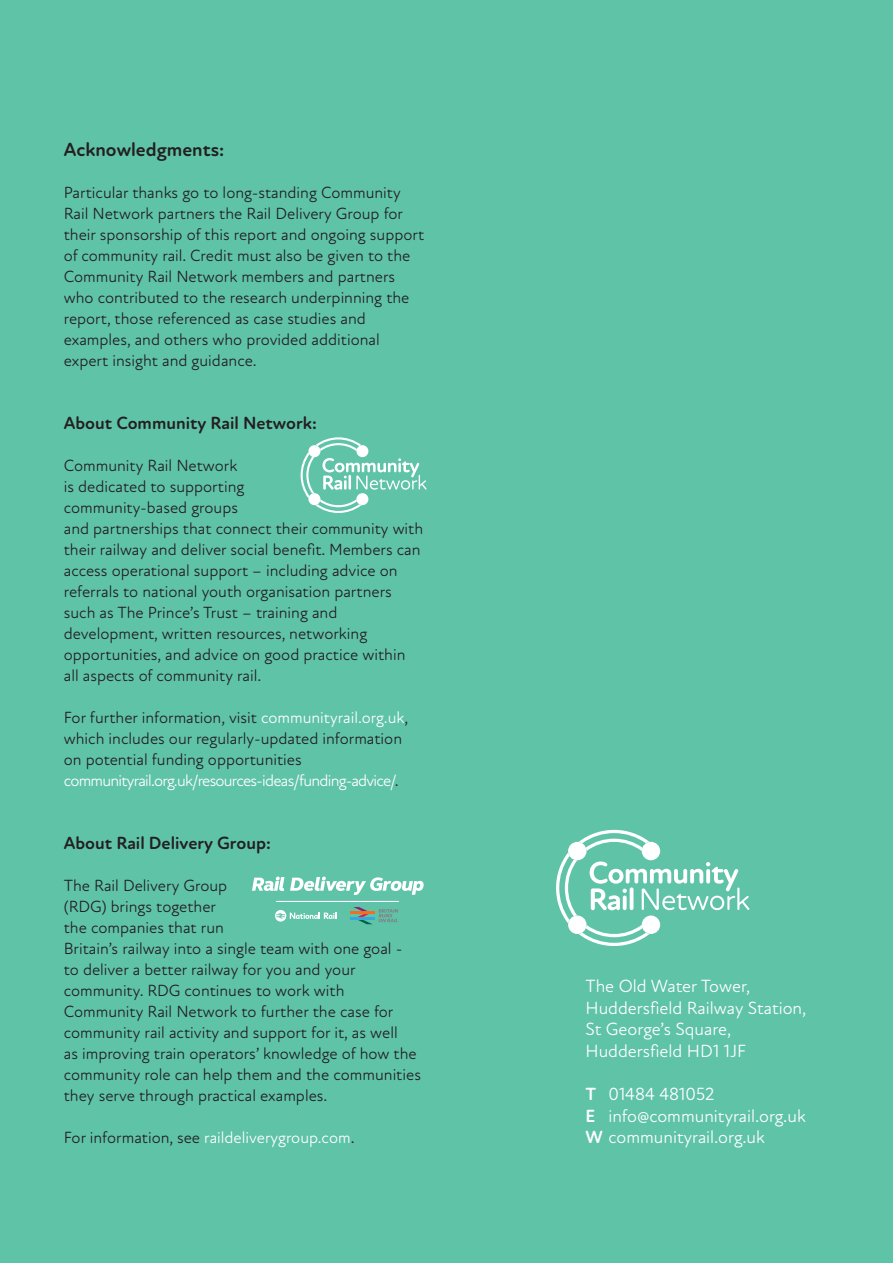
<style>
.page{position:relative;width:893px;height:1263px;background:#5fc3a8}
.page>*{position:absolute;margin:0;border:0;box-sizing:border-box;transform-origin:0 0}
.t1{font:700 19.5px "Atten Round New";color:#231f20}
.t2{font:18px/21.6px "Atten Round New";color:#fff}
.t3{font:700 18px "Atten Round New";color:#231f20}
.t4{font:16.5px/21px "Atten Round New";color:#231f20}
.t5{font:16.5px "Atten Round New";color:#fff}
.s1{color:#fff}
.s2{color:#231f20}
.s3{font-weight:700}
</style>
<div class="page">
<svg style="left:556px;top:830px;width:193px;height:116px"></svg>
<div style="left:642px;top:842px;width:18px;height:18px;background:#fff;border-radius:50%"></div>
<div style="left:568px;top:842px;width:18px;height:18px;background:#fff;border-radius:50%"></div>
<div style="left:568px;top:915px;width:18px;height:19px;background:#fff;border-radius:50%"></div>
<div style="left:642px;top:915px;width:18px;height:19px;background:#fff;border-radius:50%"></div>
<svg style="left:301px;top:437px;width:125px;height:76px"></svg>
<div style="left:356px;top:445px;width:12px;height:12px;background:#fff;border-radius:50%"></div>
<div style="left:308px;top:445px;width:12px;height:12px;background:#fff;border-radius:50%"></div>
<div style="left:308px;top:493px;width:12px;height:12px;background:#fff;border-radius:50%"></div>
<div style="left:356px;top:493px;width:12px;height:12px;background:#fff;border-radius:50%"></div>
<svg style="left:252px;top:876px;width:32px;height:15px"></svg>
<svg style="left:290px;top:876px;width:134px;height:19px"></svg>
<svg style="left:275px;top:910px;width:61px;height:11px"></svg>
<hr style="left:276px;top:901px;width:123px;height:1px;background:#fff">
<hr style="left:351px;top:912px;width:24px;height:2px;background:#f36e21">
<hr style="left:351px;top:917px;width:24px;height:3px;background:#39a6dd">
<svg style="left:353px;top:907px;width:45px;height:17px"></svg>
<p class="t1" style="left:64px;top:142px;width:162px">Acknowledgments:</p>
<p class="t4" style="left:64px;top:183px;width:362px">Particular thanks go to long-standing Community Rail Network partners the Rail Delivery Group for their sponsorship of this report and ongoing support of community rail. Credit must also be given to the Community Rail Network members and partners who contributed to the research underpinning the report, those referenced as case studies and examples, and others who provided additional expert insight and guidance.</p>
<p class="t3" style="left:64px;top:416px;width:255px">About Community Rail Network:</p>
<p class="t4" style="left:64px;top:456px;width:361px">Community Rail Network<br>is dedicated to supporting<br>community-based groups<br>and partnerships that connect their community with their railway and deliver social benefit. Members can access operational support – including advice on referrals to national youth organisation partners such as The Prince’s Trust – training and development, written resources, networking opportunities, and advice on good practice within all aspects of community rail.</p>
<p class="t4" style="left:64px;top:709px;width:346px">For further information, visit <span class="s1">communityrail.org.uk</span>, which includes our regularly-updated information on potential funding opportunities <span class="s1">communityrail.org.uk/resources-ideas/funding-advice/</span>.</p>
<p class="t3" style="left:64px;top:836px;width:209px">About Rail Delivery Group:</p>
<p class="t4" style="left:64px;top:876px;width:359px">The Rail Delivery Group<br>(RDG) brings together<br>the companies that run<br>Britain’s railway into a single team with one goal - to deliver a better railway for you and your community. RDG continues to work with Community Rail Network to further the case for community rail activity and support for it, as well<br>as improving train operators’ knowledge of how the community role can help them and the communities they serve through practical examples.</p>
<p class="t5" style="left:64px;top:1131px;width:292px"><span class="s2">For information, see</span> raildeliverygroup.com<span class="s2">.</span></p>
<p class="t2" style="left:585px;top:977px;width:222px">The Old Water Tower,<br>Huddersfield Railway Station,<br>St George’s Square,<br>Huddersfield HD1 1JF</p>
<p class="t2" style="left:585px;top:1085px;width:222px"><span class="s3">T</span> 01484 481052<br><span class="s3">E</span> info@communityrail.org.uk<br><span class="s3">W</span> communityrail.org.uk</p>
</div>
